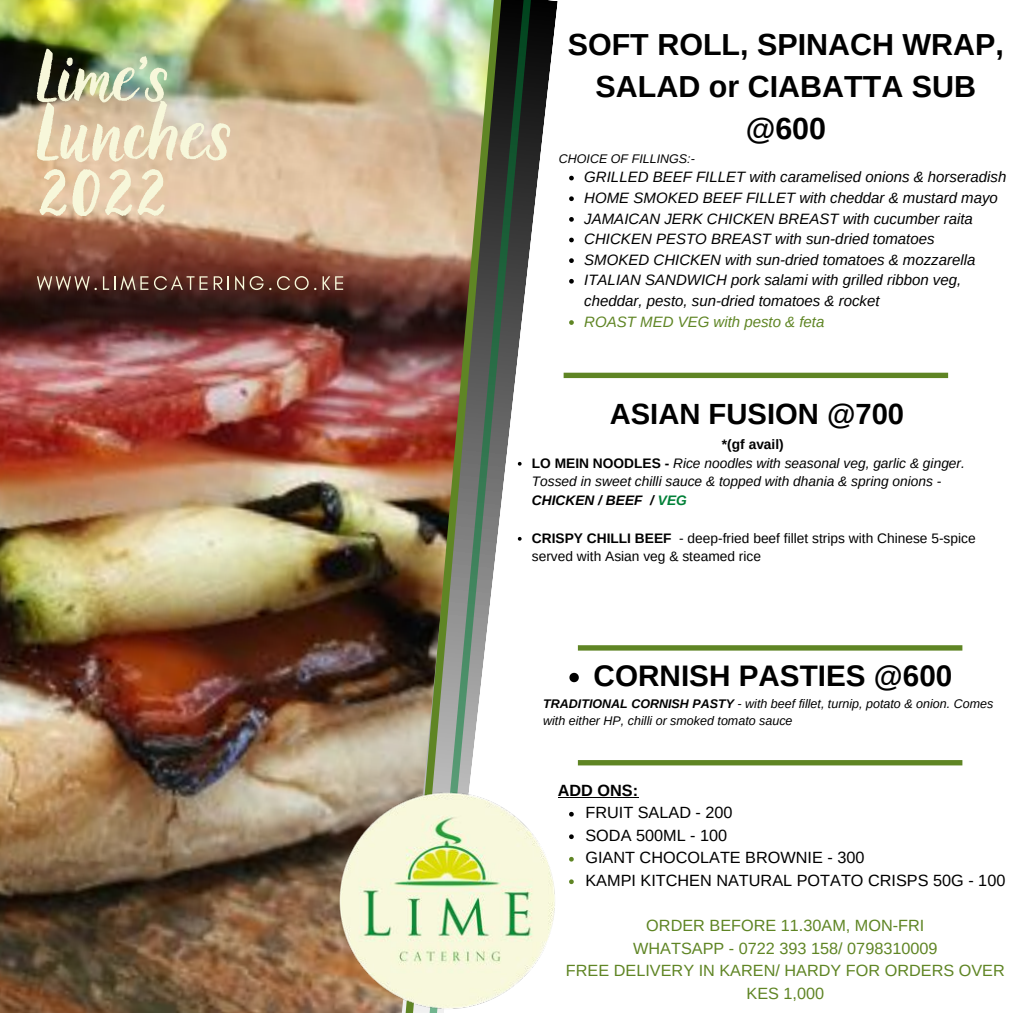
<style>
.page{position:relative;width:1013px;height:1013px;background:#fff}
.page>*{position:absolute;margin:0;border:0;box-sizing:border-box;transform-origin:0 0}
.t1{font:61.25px "Holla";color:#f7f7da}
.t2{font:56.25px "Holla";color:#f7f7da}
.t3{font:700 30.38px/42.2px "Arimo";color:#000;text-align:center}
.t4{font:700 29.62px "Arimo";color:#000}
.t5{font:700 29.12px "Arimo";color:#000}
.t6{font:16.25px/22.5px "Arimo";color:#5f8524;text-align:center}
.t7{font:16.25px/22.5px "Arimo";color:#000}
.t8{font:700 16.25px "Arimo";color:#000}
.t9{font:italic 15px/20.6px "Arimo";color:#000}
.t10{font:italic 15px "Arimo";color:#5f8524}
.t11{font:italic 13.75px/18.8px "Arimo";color:#000}
.t12{font:13.75px/18.8px "Arimo";color:#000}
.t13{font:700 13.75px "Arimo";color:#000}
.t14{font:italic 12.5px/16.9px "Arimo";color:#000}
.s1{color:#fff}
.s2{font-weight:700;font-style:normal}
.s3{font-weight:700}
.s4{font-weight:700;color:#008037}
</style>
<div class="page">
<svg style="left:531px;top:0;width:27px;height:236px"></svg>
<img style="left:0;top:0;width:401px;height:1012px">
<svg style="left:578px;top:760px;width:384px;height:5px"></svg>
<img style="left:401px;top:0;width:23px;height:787px">
<svg style="left:569px;top:673px;width:10px;height:9px"></svg>
<div style="left:563px;top:373px;width:385px;height:5px;background:#5f8524"></div>
<svg style="left:578px;top:645px;width:384px;height:5px"></svg>
<img style="left:424px;top:0;width:107px;height:787px">
<img style="left:334px;top:787px;width:221px;height:225px">
<svg style="left:569px;top:176px;width:5px;height:4px"></svg>
<svg style="left:569px;top:196px;width:5px;height:5px"></svg>
<svg style="left:569px;top:217px;width:5px;height:5px"></svg>
<svg style="left:569px;top:238px;width:5px;height:4px"></svg>
<svg style="left:569px;top:258px;width:5px;height:5px"></svg>
<svg style="left:569px;top:279px;width:5px;height:4px"></svg>
<svg style="left:569px;top:320px;width:5px;height:5px"></svg>
<svg style="left:569px;top:811px;width:4px;height:5px"></svg>
<svg style="left:569px;top:834px;width:4px;height:5px"></svg>
<svg style="left:569px;top:856px;width:4px;height:5px"></svg>
<svg style="left:569px;top:879px;width:4px;height:5px"></svg>
<hr style="left:558px;top:796px;width:80px;height:1px;background:#000">
<svg style="left:37px;top:275px;width:60px;height:16px"></svg>
<svg style="left:103px;top:275px;width:45px;height:16px"></svg>
<svg style="left:154px;top:275px;width:54px;height:15px"></svg>
<svg style="left:214px;top:276px;width:8px;height:14px"></svg>
<svg style="left:228px;top:276px;width:1px;height:14px"></svg>
<svg style="left:235px;top:275px;width:9px;height:16px"></svg>
<svg style="left:250px;top:276px;width:21px;height:14px"></svg>
<svg style="left:277px;top:276px;width:31px;height:14px"></svg>
<svg style="left:322px;top:276px;width:21px;height:14px"></svg>
<h2 class="t2" style="left:37px;top:46px;width:135px">Lime's</h2>
<h1 class="t1" style="left:37px;top:99px;width:199px">Lunches</h1>
<h2 class="t2" style="left:37px;top:162px;width:132px">2022</h2>
<h3 class="t3" style="left:567px;top:23px;width:438px">SOFT ROLL, SPINACH WRAP,<br>SALAD or CIABATTA SUB @600</h3>
<p class="t14" style="left:559px;top:150px;width:138px">CHOICE OF FILLINGS:-</p>
<p class="t9" style="left:584px;top:167px;width:423px">GRILLED BEEF FILLET with caramelised onions &amp; horseradish HOME SMOKED BEEF FILLET with cheddar &amp; mustard mayo JAMAICAN JERK CHICKEN BREAST with cucumber raita CHICKEN PESTO BREAST with sun-dried tomatoes<br>SMOKED CHICKEN with sun-dried tomatoes &amp; mozzarella ITALIAN SANDWICH pork salami with grilled ribbon veg, cheddar, pesto, sun-dried tomatoes &amp; rocket</p>
<p class="t10" style="left:584px;top:313px;width:242px">ROAST MED VEG with pesto &amp; feta</p>
<h3 class="t5" style="left:593px;top:398px;width:312px"><span class="s1">a</span>ASIAN FUSION @700</h3>
<p class="t13" style="left:722px;top:436px;width:63px">*(gf avail)</p>
<p class="t11" style="left:532px;top:453px;width:434px"><span class="s2">LO MEIN NOODLES -</span> Rice noodles with seasonal veg, garlic &amp; ginger.<br>Tossed in sweet chilli sauce &amp; topped with dhania &amp; spring onions -<br><span class="s3">CHICKEN / BEEF /</span> <span class="s4">VEG</span></p>
<p class="t12" style="left:532px;top:528px;width:445px"><span class="s3">CRISPY CHILLI BEEF</span> - deep-fried beef fillet strips with Chinese 5-spice served with Asian veg &amp; steamed rice</p>
<h3 class="t4" style="left:593px;top:659px;width:360px">CORNISH PASTIES @600</h3>
<p class="t14" style="left:543px;top:695px;width:451px"><span class="s3">TRADITIONAL CORNISH PASTY</span> - with beef fillet, turnip, potato &amp; onion. Comes with either HP, chilli or smoked tomato sauce</p>
<p class="t8" style="left:558px;top:781px;width:82px">ADD ONS:</p>
<p class="t7" style="left:585px;top:801px;width:421px">FRUIT SALAD - 200<br>SODA 500ML - 100<br>GIANT CHOCOLATE BROWNIE - 300<br>KAMPI KITCHEN NATURAL POTATO CRISPS 50G - 100</p>
<p class="t6" style="left:566px;top:914px;width:440px">ORDER BEFORE 11.30AM, MON-FRI<br>WHATSAPP - 0722 393 158/ 0798310009<br>FREE DELIVERY IN KAREN/ HARDY FOR ORDERS OVER<br>KES 1,000</p>
</div>
